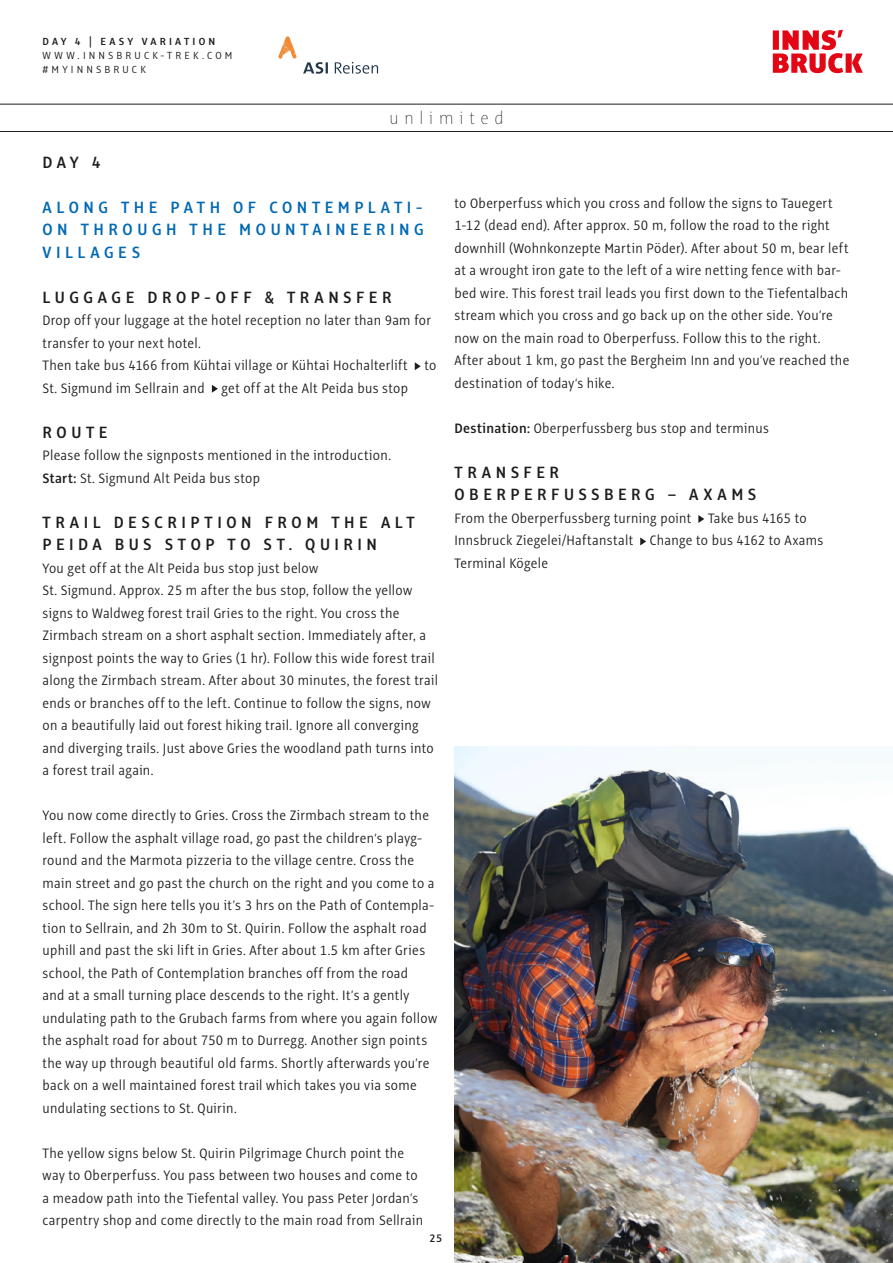
<style>
.page{position:relative;width:893px;height:1263px;background:#fff}
.page>*{position:absolute;margin:0;border:0;box-sizing:border-box;transform-origin:0 0}
.t1{font:100 18.75px "Alto Con";letter-spacing:.3em;color:#1d1d1b}
.t2{font:600 18px/22.5px "Alto Con";letter-spacing:.25em;color:#1d1d1b}
.t3{font:600 18px/22.5px "Alto Con";letter-spacing:.255em;color:#0069b4;text-align:justify}
.t4{font:300 15px/22.5px "Alto Con";letter-spacing:.02em;color:#1d1d1b}
.t5{font:600 12px "Alto Con";color:#1d1d1b}
.t6{font:300 11.4px/14px "Alto Con";letter-spacing:.26em;color:#1d1d1b}
.t7{font:600 11.4px "Alto Con";letter-spacing:.27em;color:#1d1d1b}
.s1{font-weight:600}
</style>
<div class="page">
<svg style="left:773px;top:30px;width:90px;height:43px"></svg>
<hr style="left:0;top:104px;width:893px;height:1px;background:#1d1d1b">
<hr style="left:0;top:131px;width:893px;height:1px;background:#1d1d1b">
<svg style="left:303px;top:62px;width:75px;height:12px"></svg>
<svg style="left:278px;top:36px;width:18px;height:23px"></svg>
<svg style="left:415px;top:362px;width:6px;height:8px"></svg>
<svg style="left:212px;top:385px;width:6px;height:8px"></svg>
<svg style="left:698px;top:515px;width:6px;height:8px"></svg>
<svg style="left:640px;top:537px;width:6px;height:8px"></svg>
<img style="left:454px;top:746px;width:439px;height:517px">
<p class="t7" style="left:43px;top:35px;width:174px">DAY 4 | EASY VARIATION</p>
<p class="t6" style="left:43px;top:48px;width:192px">WWW.INNSBRUCK-TREK.COM #MYINNSBRUCK</p>
<p class="t1" style="left:389px;top:108px;width:116px">unlimited</p>
<p class="t2" style="left:43px;top:150px;width:60px">DAY 4</p>
<p class="t3" style="left:43px;top:195px;width:383px">ALONG THE PATH OF CONTEMPLATI-ON THROUGH THE MOUNTAINEERING VILLAGES</p>
<p class="t2" style="left:43px;top:285px;width:351px">LUGGAGE DROP-OFF &amp; TRANSFER</p>
<p class="t4" style="left:43px;top:309px;width:395px">Drop off your luggage at the hotel reception no later than 9am for transfer to your next hotel.<br>Then take bus 4166 from Kühtai village or Kühtai Hochalterlift to St. Sigmund im Sellrain and get off at the Alt Peida bus stop</p>
<p class="t2" style="left:43px;top:420px;width:67px">ROUTE</p>
<p class="t4" style="left:43px;top:444px;width:350px">Please follow the signposts mentioned in the introduction.<br><span class="s1">Start:</span> St. Sigmund Alt Peida bus stop</p>
<p class="t2" style="left:43px;top:510px;width:374px">TRAIL DESCRIPTION FROM THE ALT<br>PEIDA BUS STOP TO ST. QUIRIN</p>
<p class="t4" style="left:43px;top:556px;width:397px">You get off at the Alt Peida bus stop just below<br>St. Sigmund. Approx. 25 m after the bus stop, follow the yellow signs to Waldweg forest trail Gries to the right. You cross the Zirmbach stream on a short asphalt section. Immediately after, a signpost points the way to Gries (1 hr). Follow this wide forest trail along the Zirmbach stream. After about 30 minutes, the forest trail ends or branches off to the left. Continue to follow the signs, now on a beautifully laid out forest hiking trail. Ignore all converging and diverging trails. Just above Gries the woodland path turns into a forest trail again.</p>
<p class="t4" style="left:43px;top:804px;width:396px">You now come directly to Gries. Cross the Zirmbach stream to the left. Follow the asphalt village road, go past the children‘s playg&shy;round and the Marmota pizzeria to the village centre. Cross the main street and go past the church on the right and you come to a school. The sign here tells you it’s 3 hrs on the Path of Contempla&shy;tion to Sellrain, and 2h 30m to St. Quirin. Follow the asphalt road uphill and past the ski lift in Gries. After about 1.5 km after Gries school, the Path of Contemplation branches off from the road<br>and at a small turning place descends to the right. It’s a gently undulating path to the Grubach farms from where you again follow the asphalt road for about 750 m to Durregg. Another sign points the way up through beautiful old farms. Shortly afterwards you’re back on a well maintained forest trail which takes you via some undulating sections to St. Quirin.</p>
<p class="t4" style="left:43px;top:1141px;width:382px">The yellow signs below St. Quirin Pilgrimage Church point the way to Oberperfuss. You pass between two houses and come to a meadow path into the Tiefental valley. You pass Peter Jordan’s carpentry shop and come directly to the main road from Sellrain</p>
<p class="t5" style="left:430px;top:1231px;width:14px">25</p>
<p class="t4" style="left:454px;top:192px;width:396px">to Oberperfuss which you cross and follow the signs to Tauegert 1-12 (dead end). After approx. 50 m, follow the road to the right downhill (Wohnkonzepte Martin Pöder). After about 50 m, bear left at a wrought iron gate to the left of a wire netting fence with bar&shy;bed wire. This forest trail leads you first down to the Tiefentalbach stream which you cross and go back up on the other side. You’re now on the main road to Oberperfuss. Follow this to the right.<br>After about 1 km, go past the Bergheim Inn and you’ve reached the destination of today‘s hike.</p>
<p class="t4" style="left:454px;top:417px;width:316px"><span class="s1">Destination:</span> Oberperfussberg bus stop and terminus</p>
<p class="t2" style="left:454px;top:461px;width:303px">TRANSFER<br>OBERPERFUSSBERG – AXAMS</p>
<p class="t4" style="left:454px;top:507px;width:370px">From the Oberperfussberg turning point Take bus 4165 to<br>Innsbruck Ziegelei/Haftanstalt Change to bus 4162 to Axams<br>Terminal Kögele</p>
</div>
